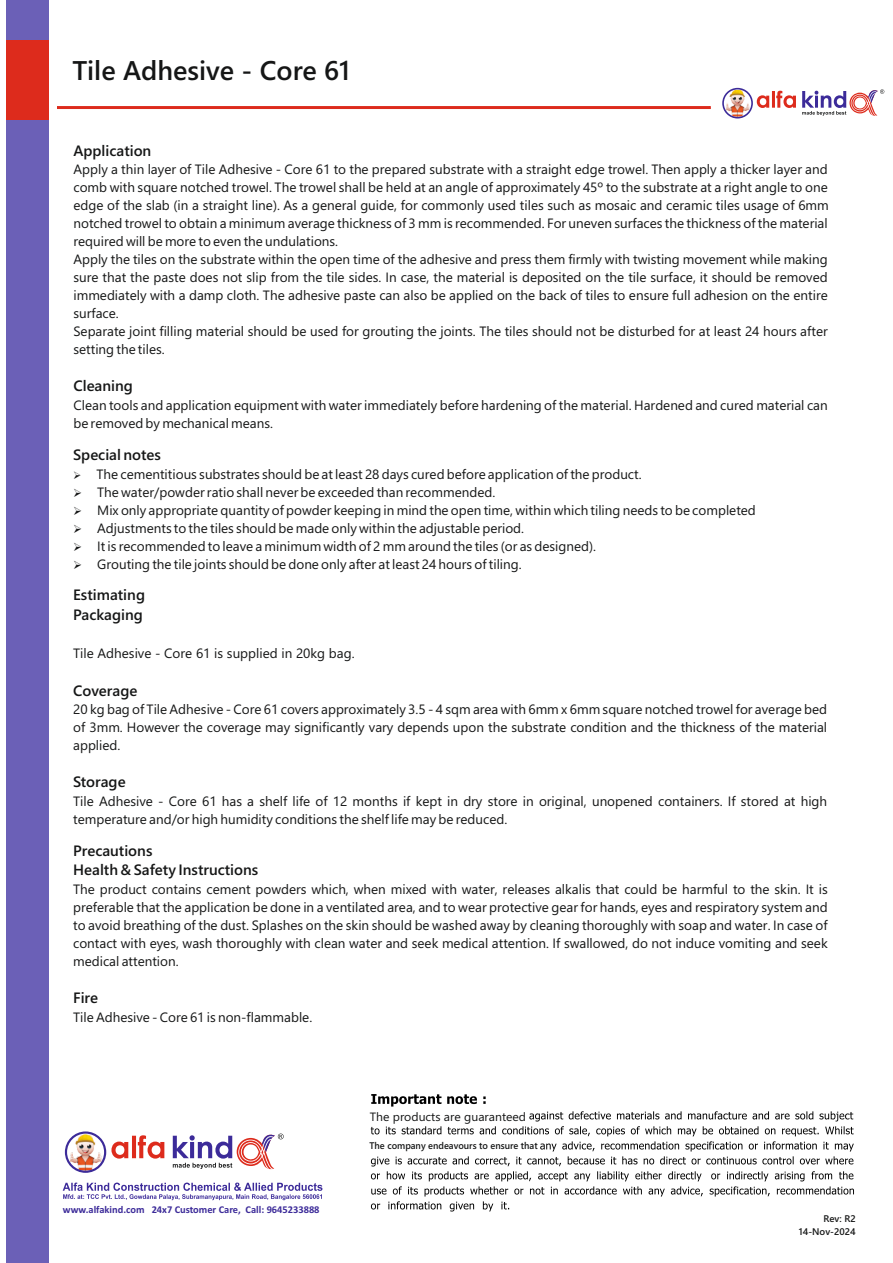
<style>
.page{position:relative;width:893px;height:1263px;background:#fff}
.page>*{position:absolute;margin:0;border:0;box-sizing:border-box;transform-origin:0 0}
.t1{font:600 27px "Segoe UI";color:#151616}
.t2{font:600 15px/20px "Segoe UI";color:#151616}
.t3{font:13.5px/18px "Segoe UI";color:#151616}
.t4{font:12px "Segoe UI";color:#151616}
.t5{font:700 10.5px "Calibri";color:#3c2b99}
.t6{font:600 9.6px "Segoe UI";color:#151616;scale:.96 1}
.t7{font:600 9.6px/12.8px "Segoe UI";color:#151616;text-align:right}
</style>
<div class="page">
<div style="left:7px;top:0;width:42px;height:1263px;background:#6b60b7"></div>
<div style="left:7px;top:0;width:42px;height:120px;background:#dd2b1c"></div>
<div style="left:7px;top:0;width:42px;height:40px;background:#6b60b7"></div>
<svg style="left:57px;top:106px;width:654px;height:3px"></svg>
<svg style="left:722px;top:88px;width:74px;height:30px"></svg>
<svg style="left:802px;top:89px;width:82px;height:27px"></svg>
<svg style="left:65px;top:1131px;width:99px;height:42px"></svg>
<svg style="left:173px;top:1133px;width:111px;height:36px"></svg>
<svg style="left:63px;top:1182px;width:259px;height:18px"></svg>
<svg style="left:371px;top:1094px;width:483px;height:117px"></svg>
<h1 class="t1" style="left:72px;top:60px;width:279px">Tile Adhesive - Core 61</h1>
<p class="t2" style="left:73px;top:142px;width:79px">Application</p>
<p class="t3" style="left:73px;top:162px;width:757px">Apply a thin layer of Tile Adhesive - Core 61 to the prepared substrate with a straight edge trowel. Then apply a thicker layer and comb with square notched trowel. The trowel shall be held at an angle of approximately 45º to the substrate at a right angle to one edge of the slab (in a straight line). As a general guide, for commonly used tiles such as mosaic and ceramic tiles usage of 6mm notched trowel to obtain a minimum average thickness of 3 mm is recommended. For uneven surfaces the thickness of the material required will be more to even the undulations.<br>Apply the tiles on the substrate within the open time of the adhesive and press them firmly with twisting movement while making sure that the paste does not slip from the tile sides. In case, the material is deposited on the tile surface, it should be removed immediately with a damp cloth. The adhesive paste can also be applied on the back of tiles to ensure full adhesion on the entire surface.<br>Separate joint filling material should be used for grouting the joints. The tiles should not be disturbed for at least 24 hours after setting the tiles.</p>
<p class="t2" style="left:73px;top:377px;width:61px">Cleaning</p>
<p class="t3" style="left:73px;top:397px;width:756px">Clean tools and application equipment with water immediately before hardening of the material. Hardened and cured material can be removed by mechanical means.</p>
<p class="t2" style="left:73px;top:447px;width:89px">Special notes</p>
<p class="t3" style="left:73px;top:466px;width:570px">➢ The cementitious substrates should be at least 28 days cured before application of the product.</p>
<p class="t3" style="left:73px;top:484px;width:424px">➢ The water/powder ratio shall never be exceeded than recommended.</p>
<p class="t3" style="left:73px;top:502px;width:684px">➢ Mix only appropriate quantity of powder keeping in mind the open time, within which tiling needs to be completed</p>
<p class="t3" style="left:73px;top:520px;width:453px">➢ Adjustments to the tiles should be made only within the adjustable period.</p>
<p class="t3" style="left:73px;top:538px;width:525px">➢ It is recommended to leave a minimum width of 2 mm around the tiles (or as designed).</p>
<p class="t3" style="left:73px;top:556px;width:450px">➢ Grouting the tile joints should be done only after at least 24 hours of tiling.</p>
<p class="t2" style="left:73px;top:586px;width:73px">Estimating<br>Packaging</p>
<p class="t3" style="left:73px;top:646px;width:283px">Tile Adhesive - Core 61 is supplied in 20kg bag.</p>
<p class="t2" style="left:73px;top:682px;width:66px">Coverage</p>
<p class="t3" style="left:73px;top:701px;width:755px;text-align:justify">20 kg bag of Tile Adhesive - Core 61 covers approximately 3.5 - 4 sqm area with 6mm x 6mm square notched trowel for average bed of 3mm. However the coverage may significantly vary depends upon the substrate condition and the thickness of the material applied.</p>
<p class="t2" style="left:73px;top:773px;width:54px">Storage</p>
<p class="t3" style="left:73px;top:793px;width:755px">Tile Adhesive - Core 61 has a shelf life of 12 months if kept in dry store in original, unopened containers. If stored at high temperature and/or high humidity conditions the shelf life may be reduced.</p>
<p class="t2" style="left:73px;top:842px;width:187px">Precautions<br>Health &amp; Safety Instructions</p>
<p class="t3" style="left:73px;top:881px;width:756px;text-align:justify">The product contains cement powders which, when mixed with water, releases alkalis that could be harmful to the skin. It is preferable that the application be done in a ventilated area, and to wear protective gear for hands, eyes and respiratory system and to avoid breathing of the dust. Splashes on the skin should be washed away by cleaning thoroughly with soap and water. In case of contact with eyes, wash thoroughly with clean water and seek medical attention. If swallowed, do not induce vomiting and seek medical attention.</p>
<p class="t2" style="left:73px;top:989px;width:26px">Fire</p>
<p class="t3" style="left:73px;top:1009px;width:241px">Tile Adhesive - Core 61 is non-flammable.</p>
<p class="t5" style="left:63px;top:1205px;width:258px">www.alfakind.com 24x7 Customer Care, Call: 9645233888</p>
<p class="t4" style="left:370px;top:1112px;width:158px">The products are guaranteed</p>
<p class="t6" style="left:369px;top:1142px;width:177px">The company endeavours to ensure that</p>
<p class="t7" style="left:799px;top:1213px;width:58px">Rev: R2<br>14-Nov-2024</p>
</div>
